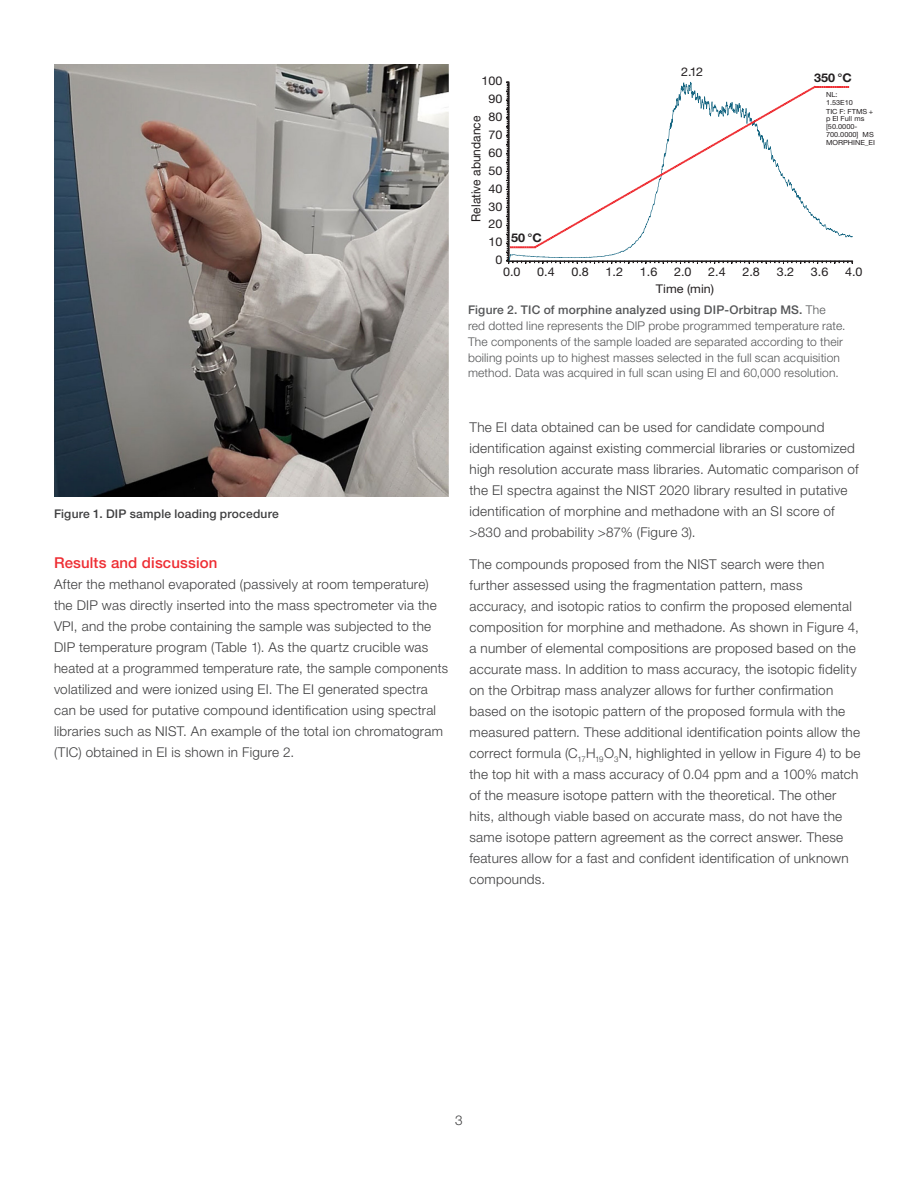
<style>
.page{position:relative;width:918px;height:1188px;background:#fff}
.page>*{position:absolute;margin:0;border:0;box-sizing:border-box;transform-origin:0 0}
.Content_Header{font:500 15px "Helvetica Neue LTW1 G";letter-spacing:.01em;color:#ee2d33}
.Body__Copy__No_Basel{font:300 13.5px/21px "Helvetica Neue LTW1 G";letter-spacing:.02em;color:#3e3e3f}
.t1{font:12.6px "Helvetica Neue LTW1 G";color:#231f20;scale:.95 1}
.Figure_Caption{font:300 12px/15.8px "Helvetica Neue LT Std";letter-spacing:.015em;color:#545557}
.t2{font:12px "Helvetica Neue LTW1 G";color:#231f20;scale:1.05 1}
.Figure_Caption-2{font:500 12px "Helvetica Neue LTW1 G";letter-spacing:.02em;color:#3e3e3f}
.t3{font:700 12px "Helvetica Neue LTW1 G";color:#231f20;scale:1.05 1}
.t4{font:7.05px/7.6px "Helvetica Neue LTW1 G";color:#231f20;scale:1.05 1}
.s1{font-family:"Helvetica Neue LTW1 G";font-weight:500}
</style>
<div class="page">
<img style="left:54px;top:64px;width:394px;height:432px">
<svg style="left:506px;top:82px;width:347px;height:181px"></svg>
<p class="Figure_Caption-2" style="left:54px;top:506px;width:226px">Figure 1. DIP sample loading procedure</p>
<p class="Content_Header" style="left:54px;top:554px;width:165px">Results and discussion</p>
<p class="Body__Copy__No_Basel" style="left:54px;top:574px;width:396px">After the methanol evaporated (passively at room temperature) the DIP was directly inserted into the mass spectrometer via the VPI, and the probe containing the sample was subjected to the DIP temperature program (Table 1). As the quartz crucible was heated at a programmed temperature rate, the sample components volatilized and were ionized using EI. The EI generated spectra can be used for putative compound identification using spectral libraries such as NIST. An example of the total ion chromatogram (TIC) obtained in EI is shown in Figure 2.</p>
<p class="t2" style="left:481px;top:74px;width:22px">100</p>
<p class="t1" style="left:468px;top:222px;width:113px;rotate:-90deg">Relative abundance</p>
<p class="t2" style="left:488px;top:92px;width:15px">90</p>
<p class="t2" style="left:488px;top:109px;width:15px">80</p>
<p class="t2" style="left:488px;top:127px;width:15px">70</p>
<p class="t2" style="left:488px;top:145px;width:15px">60</p>
<p class="t2" style="left:488px;top:163px;width:15px">50</p>
<p class="t2" style="left:488px;top:181px;width:15px">40</p>
<p class="t2" style="left:488px;top:199px;width:15px">30</p>
<p class="t2" style="left:488px;top:217px;width:15px">20</p>
<p class="t2" style="left:488px;top:235px;width:15px">10</p>
<p class="t2" style="left:495px;top:252px;width:8px">0</p>
<p class="t3" style="left:511px;top:230px;width:31px">50 °C</p>
<p class="t2" style="left:681px;top:65px;width:23px">2.12</p>
<p class="t3" style="left:814px;top:70px;width:37px">350 °C</p>
<p class="t4" style="left:826px;top:91px;width:27px">NL:<br>1.53E10</p>
<p class="t4" style="left:826px;top:107px;width:48px">TIC F: FTMS + p EI Full ms [50.0000-<br>700.0000] MS<br>MORPHINE_EI</p>
<p class="t2" style="left:503px;top:264px;width:18px">0.0</p>
<p class="t2" style="left:537px;top:264px;width:18px">0.4</p>
<p class="t2" style="left:571px;top:264px;width:18px">0.8</p>
<p class="t2" style="left:606px;top:264px;width:18px">1.2</p>
<p class="t2" style="left:640px;top:264px;width:18px">1.6</p>
<p class="t2" style="left:674px;top:264px;width:18px">2.0</p>
<p class="t2" style="left:708px;top:264px;width:18px">2.4</p>
<p class="t2" style="left:742px;top:264px;width:18px">2.8</p>
<p class="t2" style="left:777px;top:264px;width:18px">3.2</p>
<p class="t2" style="left:811px;top:264px;width:18px">3.6</p>
<p class="t2" style="left:845px;top:264px;width:18px">4.0</p>
<p class="t2" style="left:656px;top:281px;width:57px">Time (min)</p>
<p class="Figure_Caption" style="left:468px;top:302px;width:379px"><span class="s1">Figure 2. TIC of morphine analyzed using DIP-Orbitrap MS.</span> The red dotted line represents the DIP probe programmed temperature rate.<br>The components of the sample loaded are separated according to their boiling points up to highest masses selected in the full scan acquisition method. Data was acquired in full scan using EI and 60,000 resolution.</p>
<p class="Body__Copy__No_Basel" style="left:470px;top:417px;width:391px">The EI data obtained can be used for candidate compound identification against existing commercial libraries or customized high resolution accurate mass libraries. Automatic comparison of the EI spectra against the NIST 2020 library resulted in putative identification of morphine and methadone with an SI score of &gt;830 and probability &gt;87% (Figure 3).</p>
<p class="Body__Copy__No_Basel" style="left:470px;top:553px;width:393px">The compounds proposed from the NIST search were then further assessed using the fragmentation pattern, mass accuracy, and isotopic ratios to confirm the proposed elemental composition for morphine and methadone. As shown in Figure 4, a number of elemental compositions are proposed based on the accurate mass. In addition to mass accuracy, the isotopic fidelity on the Orbitrap mass analyzer allows for further confirmation based on the isotopic pattern of the proposed formula with the measured pattern. These additional identification points allow the correct formula (C<sub>17</sub>H<sub>19</sub>O<sub>3</sub>N, highlighted in yellow in Figure 4) to be the top hit with a mass accuracy of 0.04 ppm and a 100% match of the measure isotope pattern with the theoretical. The other hits, although viable based on accurate mass, do not have the same isotope pattern agreement as the correct answer. These features allow for a fast and confident identification of unknown compounds.</p>
<p class="Body__Copy__No_Basel" style="left:455px;top:1110px;width:9px">3</p>
</div>
